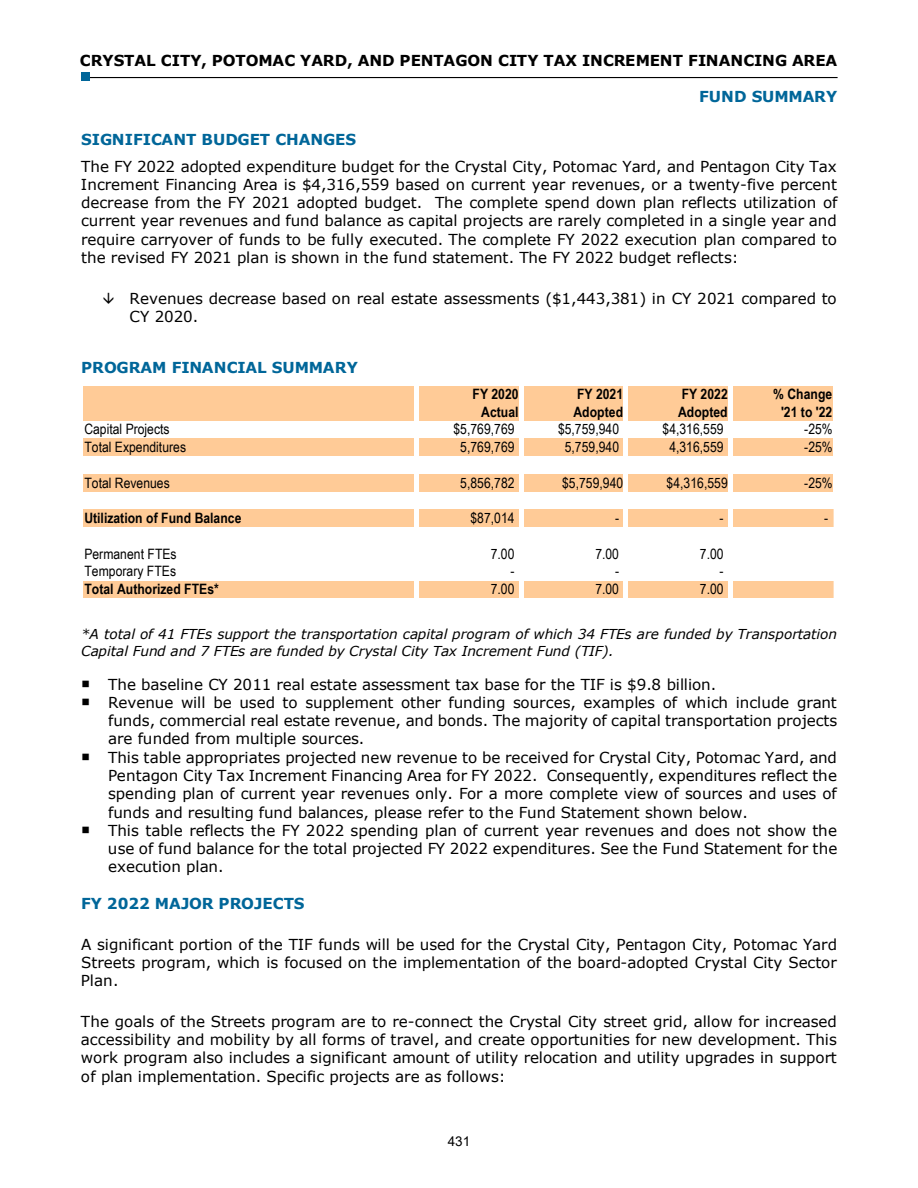
<style>
.page{position:relative;width:918px;height:1188px;background:#fff}
.page>*{position:absolute;margin:0;border:0;box-sizing:border-box;transform-origin:0 0}
.t1{font:15.15px/18.1px "Verdana";color:#000;text-align:justify}
.t2{font:700 15.15px "Verdana";letter-spacing:-.005em;color:#069}
.t3{font:700 15.15px "Verdana";letter-spacing:-.01em;color:#000}
.InlineShape{font:14.25px "Arial Narrow";color:#000;scale:1.04 1}
.InlineShape-2{font:700 14.25px "Arial Narrow";color:#000;scale:1.04 1}
.t4{font:italic 13.65px/16.2px "Verdana";color:#000}
.t5{font:13.5px "Arial";color:#000}
</style>
<div class="page">
<hr style="left:82px;top:77px;width:756px;height:1px;background:#000">
<div style="left:81px;top:73px;width:9px;height:8px;background:#069"></div>
<div style="left:83px;top:386px;width:752px;height:35px;background:#ffcb97"></div>
<div style="left:83px;top:439px;width:752px;height:17px;background:#ffcb97"></div>
<div style="left:83px;top:474px;width:752px;height:18px;background:#ffcb97"></div>
<div style="left:83px;top:510px;width:752px;height:17px;background:#ffcb97"></div>
<div style="left:83px;top:580px;width:752px;height:18px;background:#ffcb97"></div>
<hr style="left:833px;top:385px;width:3px;height:36px;background:#fff">
<hr style="left:519px;top:385px;width:4px;height:36px;background:#fff">
<hr style="left:624px;top:385px;width:4px;height:36px;background:#fff">
<hr style="left:833px;top:439px;width:3px;height:17px;background:#fff">
<hr style="left:728px;top:385px;width:4px;height:71px;background:#fff">
<hr style="left:833px;top:474px;width:3px;height:18px;background:#fff">
<hr style="left:728px;top:474px;width:4px;height:18px;background:#fff">
<hr style="left:728px;top:510px;width:4px;height:17px;background:#fff">
<hr style="left:83px;top:580px;width:331px;height:1px;background:#fff">
<hr style="left:419px;top:580px;width:100px;height:1px;background:#fff">
<hr style="left:523px;top:580px;width:101px;height:1px;background:#fff">
<hr style="left:628px;top:580px;width:100px;height:1px;background:#fff">
<div style="left:414px;top:385px;width:5px;height:213px;background:#fff"></div>
<hr style="left:519px;top:439px;width:4px;height:159px;background:#fff">
<hr style="left:624px;top:439px;width:4px;height:159px;background:#fff">
<hr style="left:728px;top:563px;width:4px;height:35px;background:#fff">
<hr style="left:834px;top:492px;width:2px;height:106px;background:#fff">
<hr style="left:732px;top:580px;width:104px;height:1px;background:#fff">
<p class="t3" style="left:80px;top:49px;width:759px">CRYSTAL CITY, POTOMAC YARD, AND PENTAGON CITY TAX INCREMENT FINANCING AREA</p>
<p class="t2" style="left:699px;top:86px;width:140px">FUND SUMMARY</p>
<h1 class="t2" style="left:81px;top:128px;width:277px">SIGNIFICANT BUDGET CHANGES</h1>
<p class="t1" style="left:81px;top:157px;width:758px">The FY 2022 adopted expenditure budget for the Crystal City, Potomac Yard, and Pentagon City Tax Increment Financing Area is $4,316,559 based on current year revenues, or a twenty-five percent decrease from the FY 2021 adopted budget. The complete spend down plan reflects utilization of current year revenues and fund balance as capital projects are rarely completed in a single year and require carryover of funds to be fully executed. The complete FY 2022 execution plan compared to the revised FY 2021 plan is shown in the fund statement. The FY 2022 budget reflects:</p>
<p class="t1" style="left:130px;top:289px;width:709px">Revenues decrease based on real estate assessments ($1,443,381) in CY 2021 compared to<br>CY 2020.</p>
<h1 class="t2" style="left:81px;top:356px;width:278px">PROGRAM FINANCIAL SUMMARY</h1>
<p class="InlineShape-2" style="left:473px;top:383px;width:46px">FY 2020</p>
<p class="InlineShape-2" style="left:577px;top:383px;width:46px">FY 2021</p>
<p class="InlineShape-2" style="left:682px;top:383px;width:46px">FY 2022</p>
<p class="InlineShape-2" style="left:773px;top:383px;width:58px">% Change</p>
<p class="InlineShape-2" style="left:481px;top:401px;width:37px">Actual</p>
<p class="InlineShape-2" style="left:574px;top:401px;width:49px">Adopted</p>
<p class="InlineShape-2" style="left:678px;top:401px;width:49px">Adopted</p>
<p class="InlineShape-2" style="left:781px;top:401px;width:51px">'21 to '22</p>
<p class="InlineShape" style="left:84px;top:419px;width:83px">Capital Projects</p>
<p class="InlineShape" style="left:453px;top:419px;width:60px">$5,769,769</p>
<p class="InlineShape" style="left:558px;top:419px;width:60px">$5,759,940</p>
<p class="InlineShape" style="left:663px;top:419px;width:60px">$4,316,559</p>
<p class="InlineShape" style="left:804px;top:419px;width:29px">-25%</p>
<p class="InlineShape" style="left:84px;top:437px;width:99px">Total Expenditures</p>
<p class="InlineShape" style="left:460px;top:437px;width:54px">5,769,769</p>
<p class="InlineShape" style="left:565px;top:437px;width:54px">5,759,940</p>
<p class="InlineShape" style="left:669px;top:437px;width:54px">4,316,559</p>
<p class="InlineShape" style="left:804px;top:437px;width:29px">-25%</p>
<p class="InlineShape" style="left:84px;top:472px;width:84px">Total Revenues</p>
<p class="InlineShape" style="left:460px;top:472px;width:54px">5,856,782</p>
<p class="InlineShape" style="left:562px;top:472px;width:60px">$5,759,940</p>
<p class="InlineShape" style="left:667px;top:472px;width:60px">$4,316,559</p>
<p class="InlineShape" style="left:804px;top:472px;width:29px">-25%</p>
<p class="InlineShape-2" style="left:84px;top:507px;width:153px">Utilization of Fund Balance</p>
<p class="InlineShape" style="left:470px;top:508px;width:44px">$87,014</p>
<p class="InlineShape" style="left:615px;top:508px;width:5px">-</p>
<p class="InlineShape" style="left:720px;top:508px;width:5px">-</p>
<p class="InlineShape" style="left:824px;top:508px;width:5px">-</p>
<p class="InlineShape" style="left:84px;top:543px;width:90px">Permanent FTEs</p>
<p class="InlineShape" style="left:491px;top:543px;width:24px">7.00</p>
<p class="InlineShape" style="left:595px;top:543px;width:24px">7.00</p>
<p class="InlineShape" style="left:700px;top:543px;width:24px">7.00</p>
<p class="InlineShape" style="left:84px;top:561px;width:90px">Temporary FTEs</p>
<p class="InlineShape" style="left:510px;top:561px;width:5px">-</p>
<p class="InlineShape" style="left:615px;top:561px;width:5px">-</p>
<p class="InlineShape" style="left:720px;top:561px;width:5px">-</p>
<p class="InlineShape-2" style="left:84px;top:578px;width:131px">Total Authorized FTEs*</p>
<p class="InlineShape" style="left:491px;top:579px;width:24px">7.00</p>
<p class="InlineShape" style="left:595px;top:579px;width:24px">7.00</p>
<p class="InlineShape" style="left:700px;top:579px;width:24px">7.00</p>
<p class="t4" style="left:81px;top:626px;width:758px">*A total of 41 FTEs support the transportation capital program of which 34 FTEs are funded by Transportation<br>Capital Fund and 7 FTEs are funded by Crystal City Tax Increment Fund (TIF).</p>
<p class="t1" style="left:81px;top:675px;width:637px">○ The baseline CY 2011 real estate assessment tax base for the TIF is $9.8 billion.</p>
<p class="t1" style="left:108px;top:693px;width:731px;text-indent:-27px">○ Revenue will be used to supplement other funding sources, examples of which include grant funds, commercial real estate revenue, and bonds. The majority of capital transportation projects are funded from multiple sources.</p>
<h1 class="t1" style="left:108px;top:748px;width:731px;text-indent:-27px">○ This table appropriates projected new revenue to be received for Crystal City, Potomac Yard, and Pentagon City Tax Increment Financing Area for FY 2022. Consequently, expenditures reflect the spending plan of current year revenues only. For a more complete view of sources and uses of funds and resulting fund balances, please refer to the Fund Statement shown below.</h1>
<h1 class="t1" style="left:108px;top:821px;width:731px;text-indent:-27px">○ This table reflects the FY 2022 spending plan of current year revenues and does not show the use of fund balance for the total projected FY 2022 expenditures. See the Fund Statement for the execution plan.</h1>
<p class="t2" style="left:81px;top:892px;width:225px">FY 2022 MAJOR PROJECTS</p>
<p class="t1" style="left:81px;top:935px;width:758px">A significant portion of the TIF funds will be used for the Crystal City, Pentagon City, Potomac Yard Streets program, which is focused on the implementation of the board-adopted Crystal City Sector Plan.</p>
<p class="t1" style="left:81px;top:1012px;width:758px">The goals of the Streets program are to re-connect the Crystal City street grid, allow for increased accessibility and mobility by all forms of travel, and create opportunities for new development. This work program also includes a significant amount of utility relocation and utility upgrades in support of plan implementation. Specific projects are as follows:</p>
<p class="t5" style="left:448px;top:1132px;width:24px">431</p>
</div>
